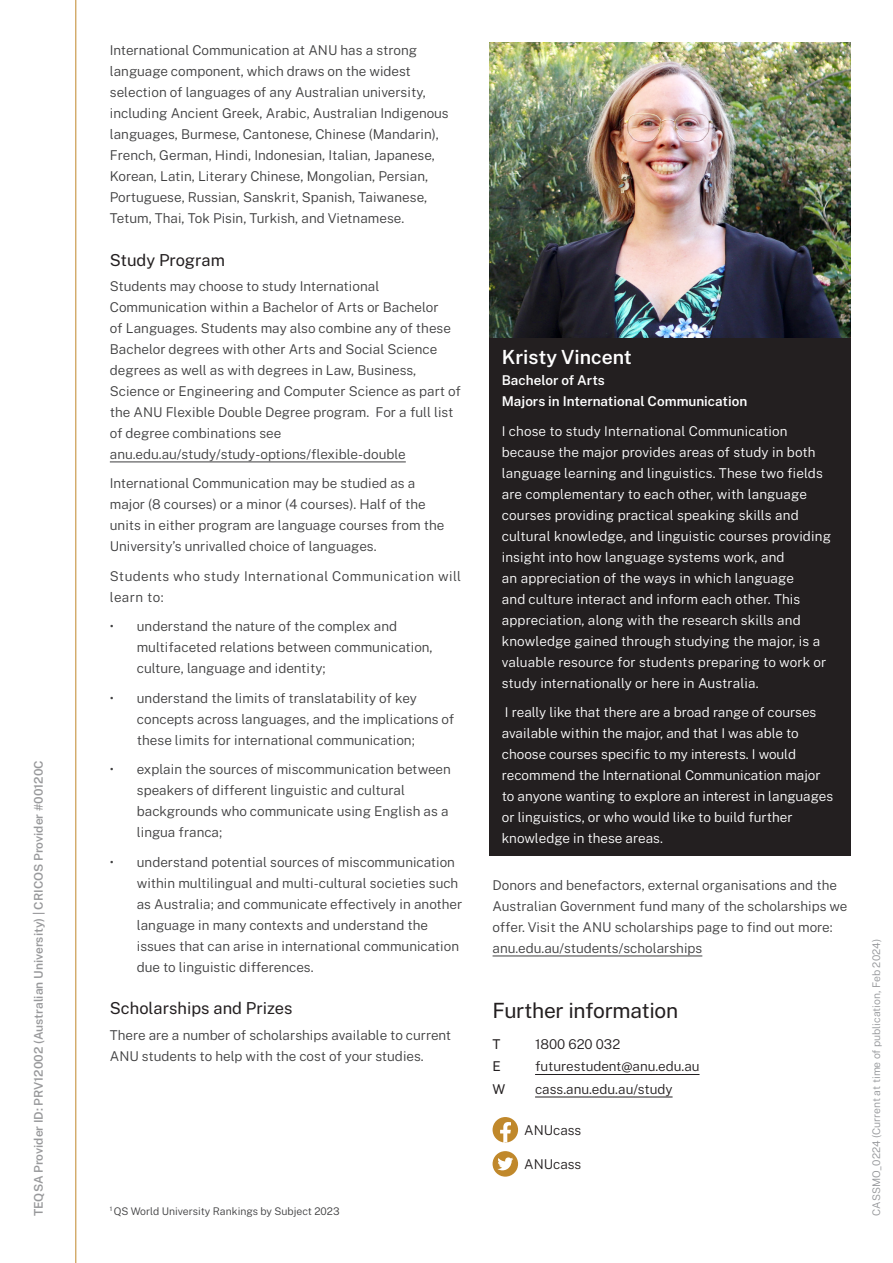
<style>
.page{position:relative;width:893px;height:1263px;background:#fff}
.page>*{position:absolute;margin:0;border:0;box-sizing:border-box;transform-origin:0 0}
.More_information{font:21px "Public Sans";letter-spacing:-.015em;color:#231f20}
._11_14_Regular__Area__WHITE{font:600 19.5px "Public Sans";color:#fff}
._11_14_Regular__Area__BLACK__subheading{font:16.5px "Public Sans";color:#231f20}
.Bodycopy_9_14{font:300 13.5px/21px "Public Sans";color:#3e3e3f}
.Bodycopy_9_14-2{font:300 13.5px/21px "Public Sans";letter-spacing:.005em;color:#fff}
.Socials_listing{font:300 13.5px "Public Sans";letter-spacing:-.005em;color:#231f20}
.Bodycopy_9_14-3{font:300 13.5px/21px "Public Sans";letter-spacing:.03em;color:#3e3e3f}
.Bodycopy_9_14-4{font:600 13.5px/21px "Public Sans";color:#fff}
.t1{font:13.5px "Public Sans";color:#231f20}
.t2{font:600 12px "Public Sans";color:#6c6d70}
.CRICOS{font:300 10.5px "Public Sans";color:#939598}
.footnote{font:300 10.5px "Public Sans";color:#3e3e3f}
</style>
<div class="page">
<hr style="left:75px;top:0;width:1px;height:1263px;background:#c0882b">
<hr style="left:110px;top:461px;width:296px;height:1px;background:#3e3e3f">
<hr style="left:493px;top:955px;width:209px;height:1px;background:#3e3e3f">
<hr style="left:535px;top:1074px;width:164px;height:1px;background:#231f20">
<hr style="left:535px;top:1096px;width:138px;height:1px;background:#231f20">
<svg style="left:493px;top:1117px;width:25px;height:25px"></svg>
<svg style="left:493px;top:1151px;width:25px;height:25px"></svg>
<div style="left:489px;top:43px;width:361px;height:813px;background:#231f20"></div>
<img style="left:489px;top:43px;width:361px;height:294px">
<p class="t2" style="left:30px;top:1216px;width:457px;rotate:-90deg">TEQSA Provider ID: PRV12002 (Australian University) | CRICOS Provider #00120C</p>
<p class="Bodycopy_9_14" style="left:110px;top:39px;width:340px">International Communication at ANU has a strong language component, which draws on the widest selection of languages of any Australian university, including Ancient Greek, Arabic, Australian Indigenous languages, Burmese, Cantonese, Chinese (Mandarin), French, German, Hindi, Indonesian, Italian, Japanese, Korean, Latin, Literary Chinese, Mongolian, Persian, Portuguese, Russian, Sanskrit, Spanish, Taiwanese, Tetum, Thai, Tok Pisin, Turkish, and Vietnamese.</p>
<p class="_11_14_Regular__Area__BLACK__subheading" style="left:110px;top:248px;width:117px">Study Program</p>
<p class="Bodycopy_9_14" style="left:110px;top:275px;width:353px">Students may choose to study International Communication within a Bachelor of Arts or Bachelor<br>of Languages. Students may also combine any of these Bachelor degrees with other Arts and Social Science degrees as well as with degrees in Law, Business, Science or Engineering and Computer Science as part of the ANU Flexible Double Degree program. For a full list of degree combinations see anu.edu.au/study/study-options/flexible-double</p>
<p class="Bodycopy_9_14" style="left:110px;top:472px;width:336px">International Communication may be studied as a major (8 courses) or a minor (4 courses). Half of the units in either program are language courses from the University’s unrivalled choice of languages.</p>
<p class="Bodycopy_9_14-3" style="left:110px;top:565px;width:353px">Students who study International Communication will learn to:</p>
<p class="Bodycopy_9_14" style="left:137px;top:615px;width:297px;text-indent:-27px">• understand the nature of the complex and multifaceted relations between communication, culture, language and identity;</p>
<p class="Bodycopy_9_14" style="left:137px;top:687px;width:319px;text-indent:-27px">• understand the limits of translatability of key concepts across languages, and the implications of these limits for international communication;</p>
<p class="Bodycopy_9_14" style="left:137px;top:758px;width:316px;text-indent:-27px">• explain the sources of miscommunication between speakers of different linguistic and cultural backgrounds who communicate using English as a lingua franca;</p>
<p class="Bodycopy_9_14" style="left:137px;top:851px;width:327px;text-indent:-27px">• understand potential sources of miscommunication within multilingual and multi-cultural societies such as Australia; and communicate effectively in another language in many contexts and understand the issues that can arise in international communication due to linguistic differences.</p>
<p class="_11_14_Regular__Area__BLACK__subheading" style="left:110px;top:996px;width:184px">Scholarships and Prizes</p>
<p class="Bodycopy_9_14" style="left:110px;top:1023px;width:343px">There are a number of scholarships available to current<br>ANU students to help with the cost of your studies.</p>
<p class="footnote" style="left:110px;top:1203px;width:231px"><sup>1</sup> QS World University Rankings by Subject 2023</p>
<p class="_11_14_Regular__Area__WHITE" style="left:502px;top:343px;width:131px">Kristy Vincent</p>
<p class="Bodycopy_9_14-4" style="left:502px;top:369px;width:247px">Bachelor of Arts<br>Majors in International Communication</p>
<p class="Bodycopy_9_14-2" style="left:502px;top:419px;width:331px">I chose to study International Communication because the major provides areas of study in both language learning and linguistics. These two fields are complementary to each other, with language courses providing practical speaking skills and cultural knowledge, and linguistic courses providing insight into how language systems work, and<br>an appreciation of the ways in which language<br>and culture interact and inform each other. This appreciation, along with the research skills and knowledge gained through studying the major, is a valuable resource for students preparing to work or study internationally or here in Australia.</p>
<p class="Bodycopy_9_14-2" style="left:502px;top:701px;width:333px">I really like that there are a broad range of courses available within the major, and that I was able to choose courses specific to my interests. I would recommend the International Communication major to anyone wanting to explore an interest in languages or linguistics, or who would like to build further knowledge in these areas.</p>
<p class="Bodycopy_9_14" style="left:493px;top:874px;width:356px">Donors and benefactors, external organisations and the Australian Government fund many of the scholarships we offer. Visit the ANU scholarships page to find out more: anu.edu.au/students/scholarships</p>
<p class="More_information" style="left:493px;top:995px;width:187px">Further information</p>
<p class="t1" style="left:493px;top:1034px;width:10px">T</p>
<p class="Socials_listing" style="left:535px;top:1034px;width:87px">1800 620 032</p>
<p class="t1" style="left:493px;top:1057px;width:10px">E</p>
<p class="Socials_listing" style="left:535px;top:1057px;width:166px">futurestudent@anu.edu.au</p>
<p class="t1" style="left:493px;top:1079px;width:14px">W</p>
<p class="Socials_listing" style="left:535px;top:1079px;width:139px">cass.anu.edu.au/study</p>
<p class="Socials_listing" style="left:524px;top:1120px;width:59px">ANUcass</p>
<p class="Socials_listing" style="left:524px;top:1154px;width:59px">ANUcass</p>
<p class="CRICOS" style="left:869px;top:1215px;width:278px;rotate:-90deg">CASSMO_0224 (Current at time of publication, Feb 2024)</p>
</div>
